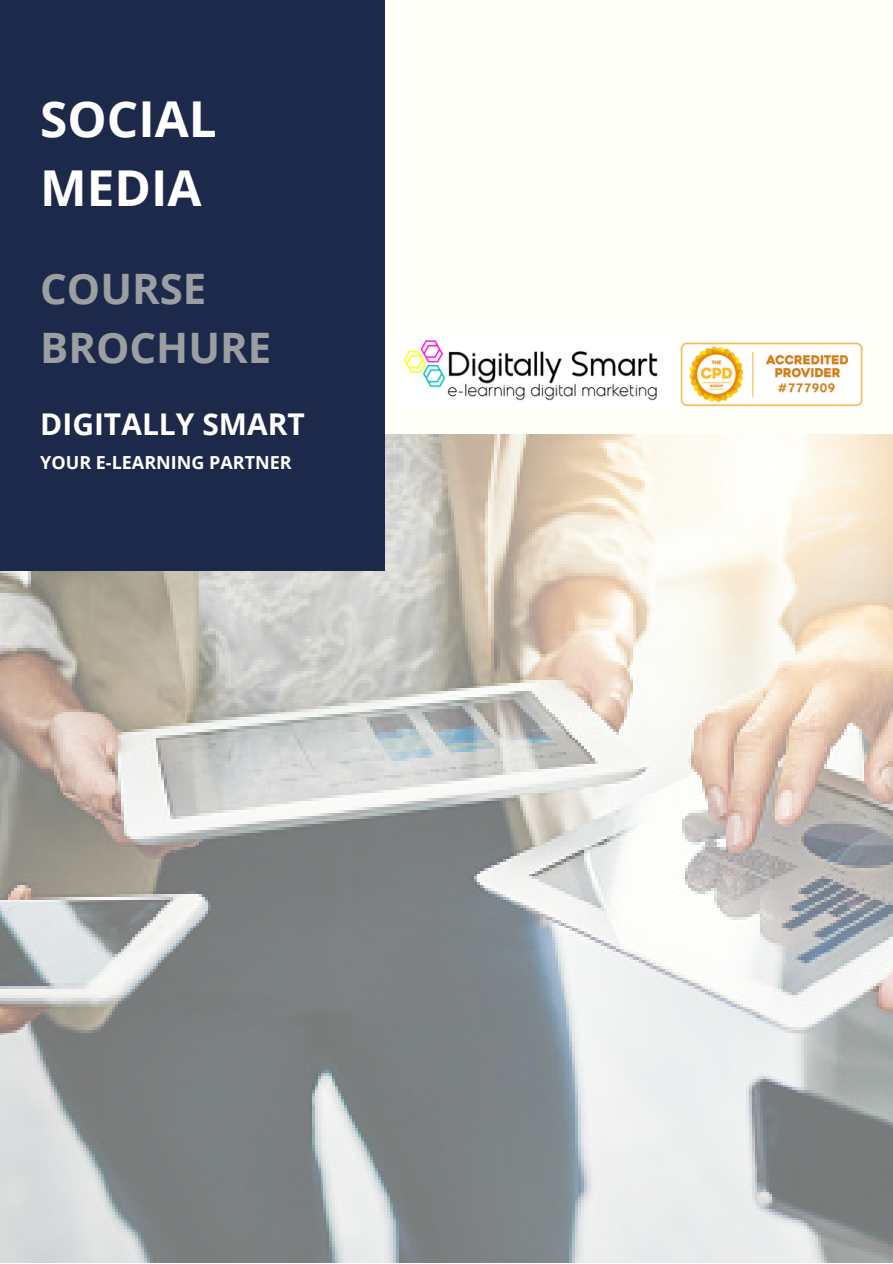
<style>
.page{position:relative;width:893px;height:1264px;background:#fff}
.page>*{position:absolute;margin:0;border:0;box-sizing:border-box;transform-origin:0 0}
.t1{font:700 49.5px/68.6px "Open Sans";color:#fff}
.t2{font:700 42px/58.5px "Open Sans";color:#9c9fa2}
.t3{font:700 30px "Open Sans";color:#fff}
.t4{font:700 18px "Open Sans";color:#fff}
</style>
<div class="page">
<div style="left:0;top:0;width:892px;height:1262px;background:#fffff9"></div>
<img style="left:0;top:434px;width:892px;height:828px">
<div style="left:0;top:0;width:384px;height:570px;background:#1d294a"></div>
<img style="left:403px;top:340px;width:459px;height:67px">
<h1 class="t1" style="left:40px;top:84px;width:178px">SOCIAL<br>MEDIA</h1>
<h2 class="t2" style="left:40px;top:259px;width:233px">COURSE<br>BROCHURE</h2>
<h3 class="t3" style="left:40px;top:403px;width:266px">DIGITALLY SMART</h3>
<p class="t4" style="left:40px;top:449px;width:253px">YOUR E-LEARNING PARTNER</p>
</div>
